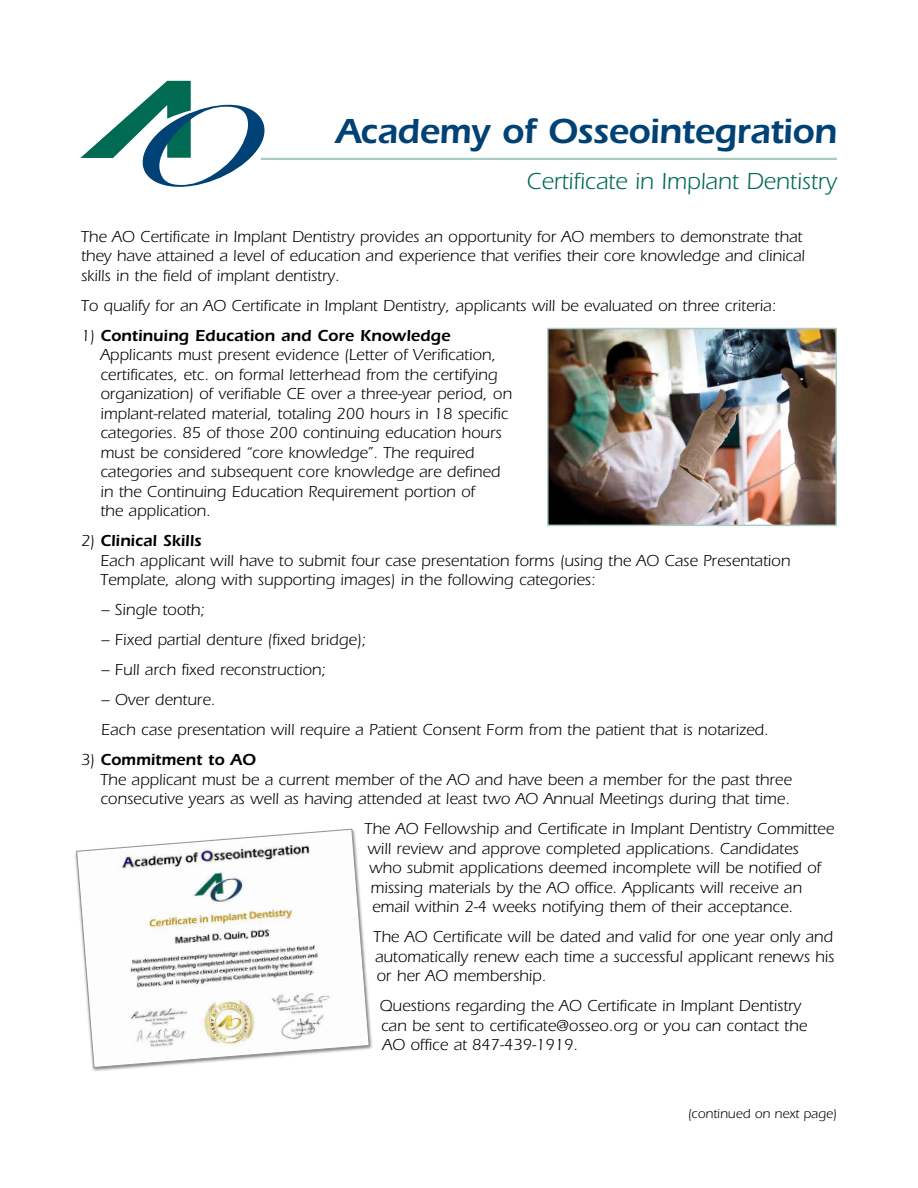
<style>
.page{position:relative;width:918px;height:1188px;background:#fff}
.page>*{position:absolute;margin:0;border:0;box-sizing:border-box;transform-origin:0 0}
.t1{font:600 36px "Itc Eras";letter-spacing:-.015em;color:#004275}
.t2{font:24px "Itc Eras";color:#006a53}
.t3{font:16.5px/19.5px "Itc Eras";color:#000}
.t4{font:13.5px "Itc Eras";color:#000}
.s1{font-weight:600}
</style>
<div class="page">
<hr style="left:261px;top:158px;width:576px;height:2px;background:#aaccc4">
<svg style="left:80px;top:81px;width:192px;height:106px"></svg>
<img style="left:550px;top:331px;width:284px;height:192px">
<div style="left:547px;top:328px;width:290px;height:198px;border:2px solid #aaccc4"></div>
<div style="left:75px;top:827px;width:298px;height:245px;background:#000;opacity:.5"></div>
<svg style="left:76px;top:829px;width:294px;height:239px"></svg>
<h1 class="t1" style="left:336px;top:110px;width:503px">Academy of Osseointegration</h1>
<h2 class="t2" style="left:527px;top:168px;width:312px">Certificate in Implant Dentistry</h2>
<p class="t3" style="left:81px;top:227px;width:725px">The AO Certificate in Implant Dentistry provides an opportunity for AO members to demonstrate that they have attained a level of education and experience that verifies their core knowledge and clinical skills in the field of implant dentistry.</p>
<p class="t3" style="left:81px;top:296px;width:697px">To qualify for an AO Certificate in Implant Dentistry, applicants will be evaluated on three criteria:</p>
<p class="t3" style="left:100px;top:326px;width:413px;text-indent:-19px">1) <span class="s1">Continuing Education and Core Knowledge </span>Applicants must present evidence (Letter of Verification, certificates, etc. on formal letterhead from the certifying organization) of verifiable CE over a three-year period, on implant-related material, totaling 200 hours in 18 specific categories. 85 of those 200 continuing education hours must be considered “core knowledge”. The required categories and subsequent core knowledge are defined in the Continuing Education Requirement portion of<br>the application.</p>
<p class="t3" style="left:100px;top:531px;width:692px;text-indent:-19px">2) <span class="s1">Clinical Skills<br></span>Each applicant will have to submit four case presentation forms (using the AO Case Presentation<br>Template, along with supporting images) in the following categories:</p>
<p class="t3" style="left:101px;top:600px;width:105px">– Single tooth;</p>
<p class="t3" style="left:101px;top:630px;width:267px">– Fixed partial denture (fixed bridge);</p>
<p class="t3" style="left:101px;top:660px;width:226px">– Full arch fixed reconstruction;</p>
<p class="t3" style="left:101px;top:685px;width:669px;line-height:30px">– Over denture.<br>Each case presentation will require a Patient Consent Form from the patient that is notarized.</p>
<p class="t3" style="left:100px;top:750px;width:693px;text-indent:-19px">3) <span class="s1">Commitment to AO<br></span>The applicant must be a current member of the AO and have been a member for the past three consecutive years as well as having attended at least two AO Annual Meetings during that time.</p>
<p class="t3" style="left:365px;top:819px;width:471px">The AO Fellowship and Certificate in Implant Dentistry Committee will review and approve completed applications. Candidates<br>who submit applications deemed incomplete will be notified of missing materials by the AO office. Applicants will receive an email within 2-4 weeks notifying them of their acceptance.</p>
<p class="t3" style="left:374px;top:927px;width:462px;text-align:justify">The AO Certificate will be dated and valid for one year only and automatically renew each time a successful applicant renews his or her AO membership.</p>
<p class="t3" style="left:380px;top:996px;width:429px">Questions regarding the AO Certificate in Implant Dentistry can be sent to certificate@osseo.org or you can contact the<br>AO office at 847-439-1919.</p>
<p class="t4" style="left:688px;top:1106px;width:151px">(continued on next page)</p>
</div>
